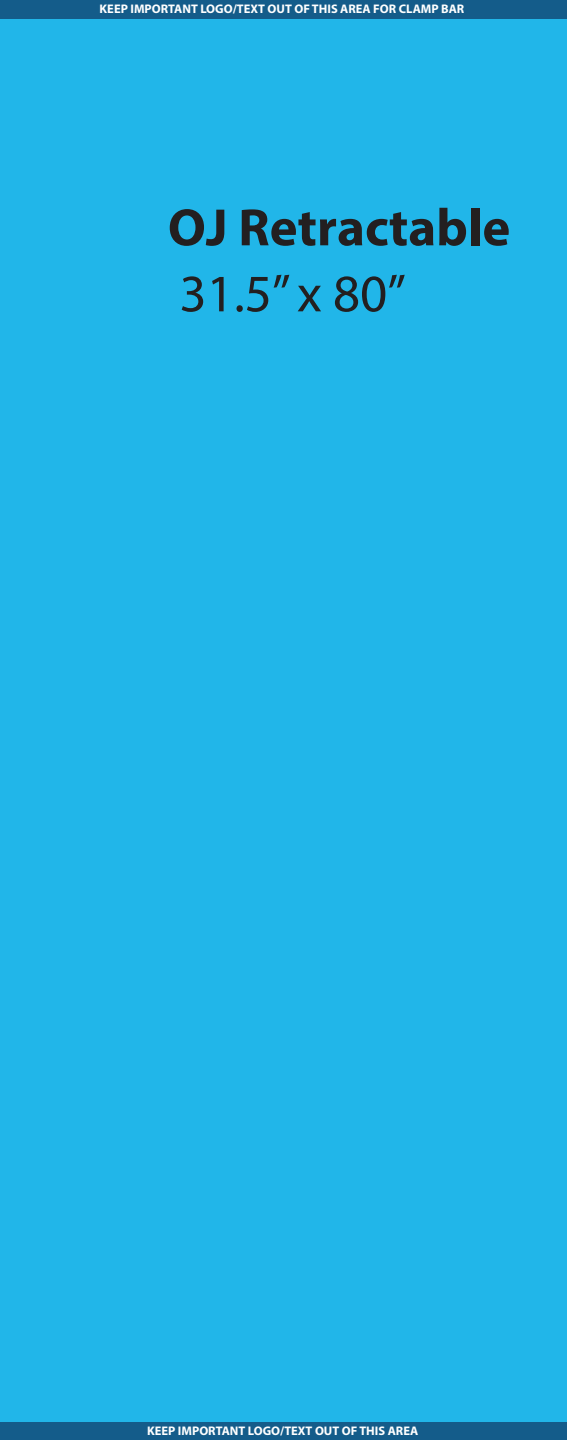
<style>
.page{position:relative;width:567px;height:1440px;background:#21b6e9}
.page>*{position:absolute;margin:0;border:0;box-sizing:border-box;transform-origin:0 0}
.t1{font:700 52.9px "Myriad Pro";color:#231f20}
.t2{font:52.9px "Myriad Pro";color:#231f20}
.t3{font:700 12.5px "Myriad Pro";color:#fff}
</style>
<div class="page">
<div style="left:0;top:0;width:567px;height:18px;background:#145c8a"></div>
<div style="left:1px;top:1422px;width:566px;height:18px;background:#145c8a"></div>
<p class="t3" style="left:100px;top:1px;width:366px">KEEP IMPORTANT LOGO/TEXT OUT OF THIS AREA FOR CLAMP BAR</p>
<h1 class="t1" style="left:168px;top:196px;width:344px">OJ Retractable</h1>
<h1 class="t2" style="left:179px;top:261px;width:228px">31.5” x 80”</h1>
<p class="t3" style="left:147px;top:1423px;width:273px">KEEP IMPORTANT LOGO/TEXT OUT OF THIS AREA</p>
</div>
